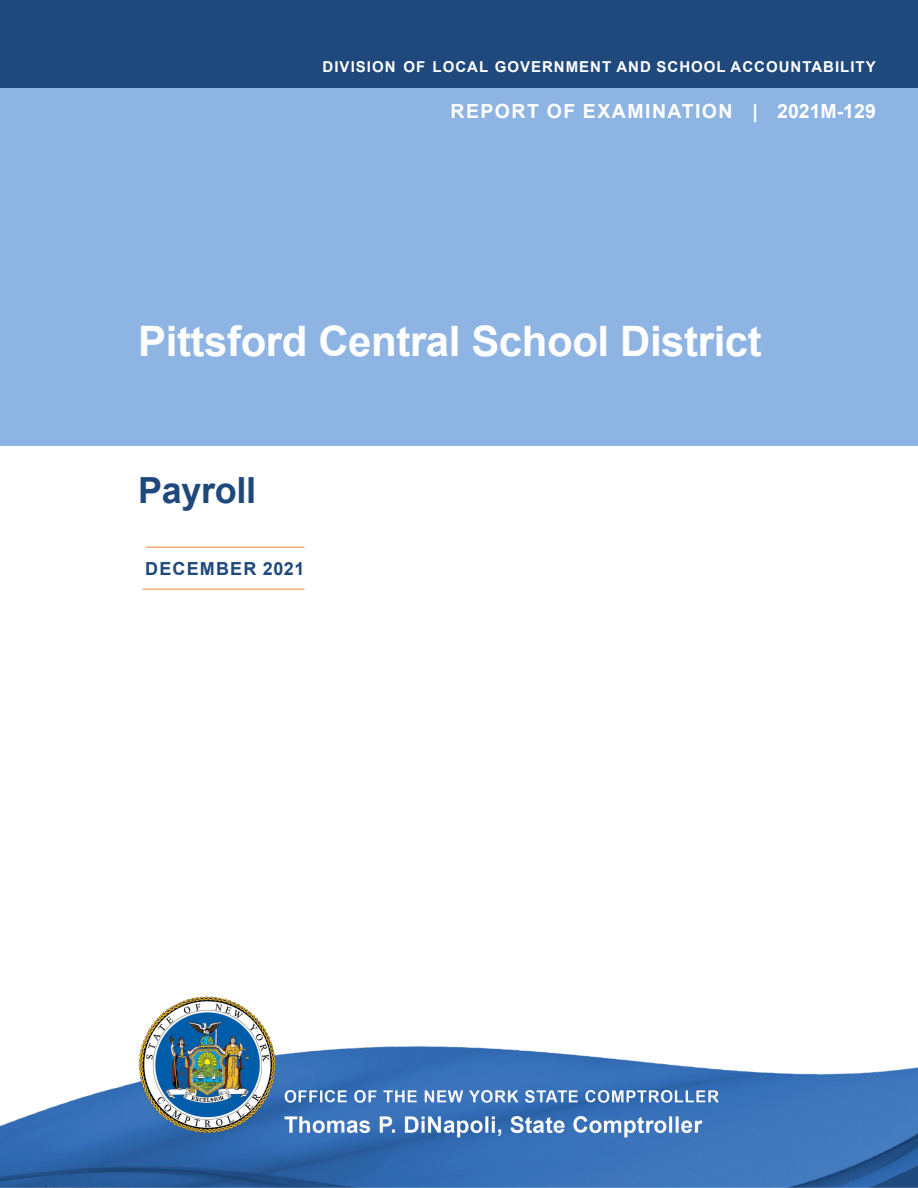
<style>
.page{position:relative;width:918px;height:1188px;background:#fff}
.page>*{position:absolute;margin:0;border:0;box-sizing:border-box;transform-origin:0 0}
.t1{font:700 42px "Arial";letter-spacing:-.01em;color:#fff}
.t2{font:700 36px "Arial";letter-spacing:-.01em;color:#1f497d}
.t3{font:700 19.5px "Arial";letter-spacing:.075em;color:#fff}
.Sidebar_Text{font:700 18px "Arial";letter-spacing:.065em;color:#1f497d}
.t4{font:700 15px "Arial";letter-spacing:.065em;color:#fff}
</style>
<div class="page">
<div style="left:0;top:0;width:918px;height:446px;background:#8eb4e3"></div>
<div style="left:0;top:0;width:918px;height:88px;background:#1f497d"></div>
<hr style="left:146px;top:546px;width:159px;height:2px;background:#f9b074">
<hr style="left:143px;top:588px;width:162px;height:2px;background:#f9b074">
<img style="left:0;top:996px;width:918px;height:192px">
<p class="t4" style="left:323px;top:56px;width:555px">DIVISION OF LOCAL GOVERNMENT AND SCHOOL ACCOUNTABILITY</p>
<p class="t3" style="left:451px;top:97px;width:427px">REPORT OF EXAMINATION | 2021M-129</p>
<p class="t1" style="left:138px;top:311px;width:625px">Pittsford Central School District</p>
<p class="t2" style="left:138px;top:465px;width:119px">Payroll</p>
<p class="Sidebar_Text" style="left:145px;top:556px;width:161px">DECEMBER 2021</p>
</div>
